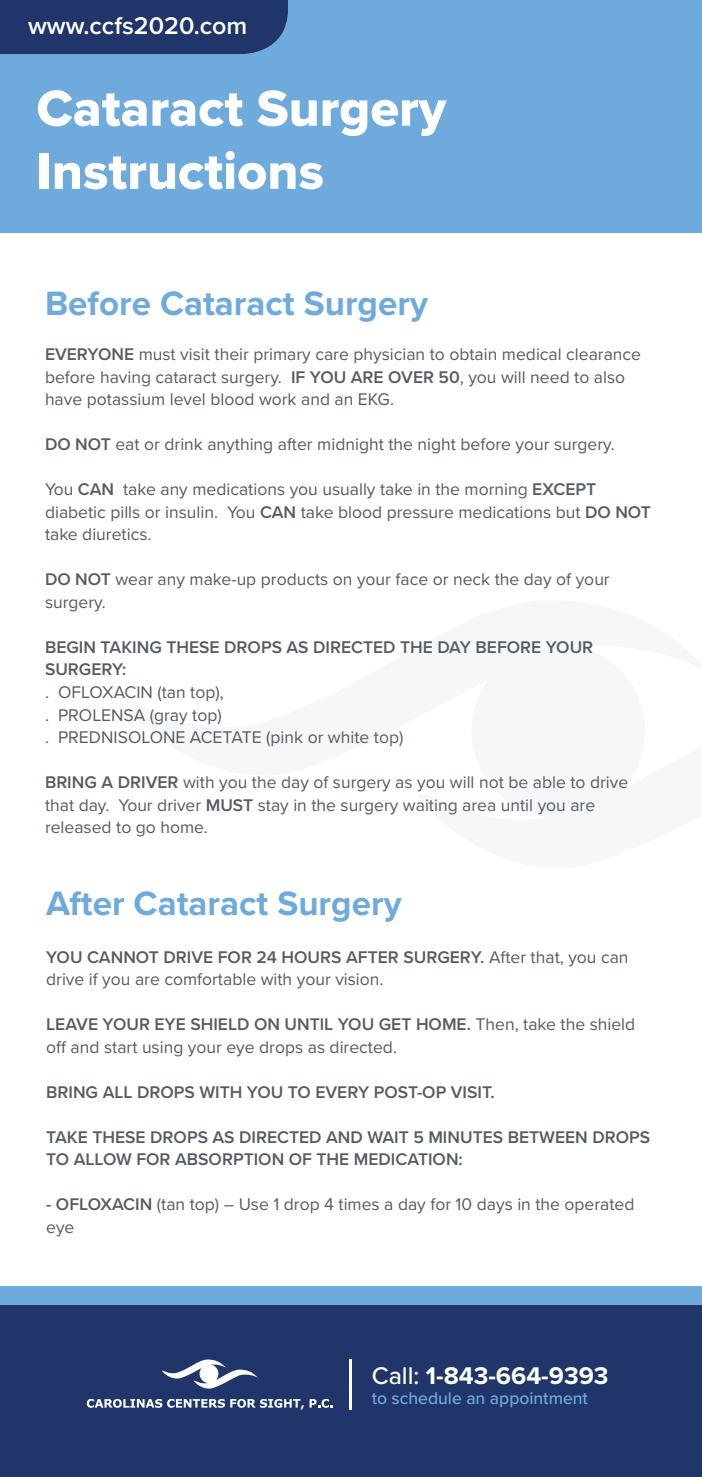
<style>
.page{position:relative;width:702px;height:1477px;background:#fff}
.page>*{position:absolute;margin:0;border:0;box-sizing:border-box;transform-origin:0 0}
.t1{font:52.5px/63px "Proxima Nova Extrabld";color:#fff}
.t2{font:700 35px "Proxima Nova";color:#6faadc}
.t3{font:700 25px "Proxima Nova";color:#fff}
.t4{font:600 25px "Proxima Nova";color:#fff}
.t5{font:17.5px/22.5px "Proxima Nova";color:#545c64}
.t6{font:600 17.5px/22.5px "Proxima Nova";color:#545c64}
.t7{font:500 17.5px "Proxima Nova";color:#6eacdd}
.s1{font-weight:600}
.s2{font-weight:500}
</style>
<div class="page">
<div style="left:0;top:0;width:702px;height:232px;background:#6faadc"></div>
<div style="left:0;top:1303px;width:702px;height:173px;background:#20356a"></div>
<div style="left:0;top:0;width:288px;height:54px;background:#20356a"></div>
<svg style="left:162px;top:1359px;width:96px;height:29px"></svg>
<svg style="left:87px;top:1399px;width:217px;height:10px"></svg>
<svg style="left:310px;top:1399px;width:22px;height:8px"></svg>
<hr style="left:350px;top:1358px;width:2px;height:51px;background:#fff">
<div style="left:0;top:1285px;width:702px;height:19px;background:#6faadc"></div>
<p class="t4" style="left:28px;top:7px;width:221px">www.ccfs2020.com</p>
<p class="t1" style="left:37px;top:76px;width:411px">Cataract Surgery<br>Instructions</p>
<p class="t2" style="left:45px;top:278px;width:385px">Before Cataract Surgery</p>
<p class="t5" style="left:45px;top:342px;width:598px"><span class="s1">EVERYONE</span> must visit their primary care physician to obtain medical clearance before having cataract surgery. <span class="s1">IF YOU ARE OVER 50</span>, you will need to also have potassium level blood work and an EKG.</p>
<p class="t5" style="left:45px;top:432px;width:571px"><span class="s1">DO NOT</span> eat or drink anything after midnight the night before your surgery.</p>
<p class="t5" style="left:45px;top:477px;width:607px">You <span class="s1">CAN</span> take any medications you usually take in the morning <span class="s1">EXCEPT </span>diabetic pills or insulin. You <span class="s1">CAN</span> take blood pressure medications but <span class="s1">DO NOT </span>take diuretics.</p>
<p class="t5" style="left:45px;top:567px;width:566px"><span class="s1">DO NOT</span> wear any make-up products on your face or neck the day of your surgery.</p>
<p class="t6" style="left:45px;top:635px;width:550px">BEGIN TAKING THESE DROPS AS DIRECTED THE DAY BEFORE YOUR<br>SURGERY:</p>
<p class="t5" style="left:45px;top:680px;width:180px">. OFLOXACIN (tan top),</p>
<p class="t5" style="left:45px;top:702px;width:178px">. PROLENSA (gray top)</p>
<p class="t5" style="left:45px;top:725px;width:360px">. PREDNISOLONE ACETATE (pink or white top)</p>
<p class="t5" style="left:45px;top:770px;width:585px"><span class="s1">BRING A DRIVER</span> with you the day of surgery as you will not be able to drive that day. Your driver <span class="s1">MUST</span> stay in the surgery waiting area until you are released to go home.</p>
<p class="t2" style="left:46px;top:877px;width:357px">After Cataract Surgery</p>
<p class="t5" style="left:46px;top:944px;width:584px"><span class="s1">YOU CANNOT DRIVE FOR 24 HOURS AFTER SURGERY.</span> After that, you can drive if you are comfortable with your vision.</p>
<p class="t5" style="left:46px;top:1012px;width:591px"><span class="s1">LEAVE YOUR EYE SHIELD ON UNTIL YOU GET HOME.</span> Then, take the shield off and start using your eye drops as directed.</p>
<p class="t6" style="left:46px;top:1079px;width:450px">BRING ALL DROPS WITH YOU TO EVERY POST-OP VISIT.</p>
<p class="t6" style="left:46px;top:1124px;width:606px">TAKE THESE DROPS AS DIRECTED AND WAIT 5 MINUTES BETWEEN DROPS<br>TO ALLOW FOR ABSORPTION OF THE MEDICATION:</p>
<p class="t5" style="left:46px;top:1192px;width:590px"><span class="s1">- OFLOXACIN</span> (tan top) – Use 1 drop 4 times a day for 10 days in the operated eye</p>
<p class="t3" style="left:372px;top:1356px;width:238px"><span class="s2">Call:</span> 1-843-664-9393</p>
<p class="t7" style="left:372px;top:1384px;width:218px">to schedule an appointment</p>
</div>
